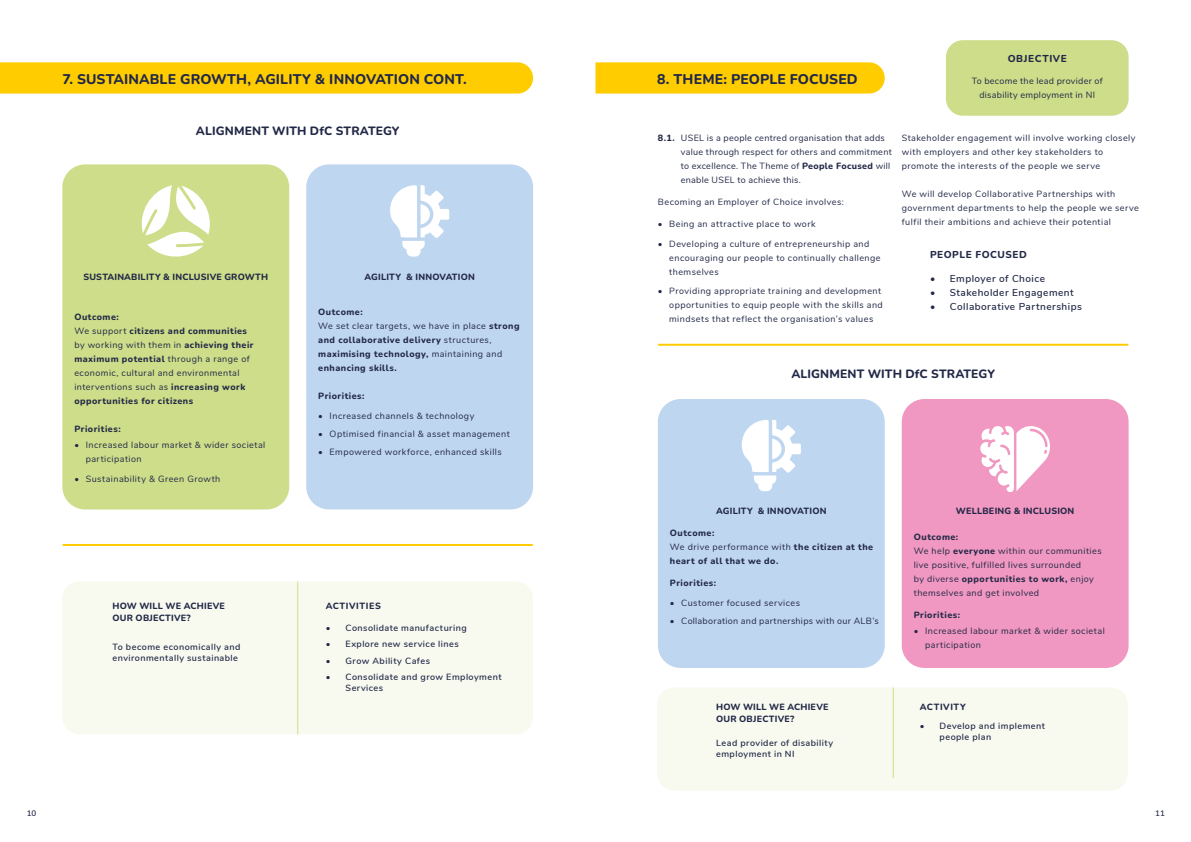
<style>
.page{position:relative;width:1191px;height:842px;background:#fff}
.page>*{position:absolute;margin:0;border:0;box-sizing:border-box;transform-origin:0 0}
.t1{font:800 14px "Nunito";letter-spacing:.01em;color:#222847}
.t2{font:800 12px "Nunito";letter-spacing:.015em;color:#222847}
.t3{font:600 10px "Nunito";letter-spacing:.045em;color:#222847}
.t4{font:800 10px "Nunito";letter-spacing:.055em;color:#222847}
.t5{font:9px/14px "Nunito";letter-spacing:.05em;color:#222847}
.t6{font:800 9px/14px "Nunito";letter-spacing:.05em;color:#222847}
.t7{font:9px/14px "Nunito";letter-spacing:.03em;color:#222847}
.t8{font:600 9px/10.8px "Nunito";letter-spacing:.05em;color:#222847}
.t9{font:800 9px/12px "Nunito";letter-spacing:.02em;color:#222847}
.t10{font:800 9px "Nunito";letter-spacing:.025em;color:#222847}
.t11{font:800 9px "Nunito";letter-spacing:.07em;color:#222847}
.t12{font:600 8px "Nunito";color:#222847}
.s1{font-weight:400}
.s2{font-weight:800}
</style>
<div class="page">
<div style="left:0;top:62px;width:533px;height:32px;background:#fc0"></div>
<div style="left:62px;top:164px;width:227px;height:345px;background:#cddd89;border-radius:23px"></div>
<div style="left:306px;top:164px;width:227px;height:345px;background:#bfd6f0;border-radius:23px"></div>
<svg style="left:141px;top:185px;width:69px;height:72px"></svg>
<svg style="left:390px;top:185px;width:59px;height:72px"></svg>
<div style="left:62px;top:581px;width:471px;height:153px;background:#f8faf0;border-radius:17px"></div>
<div style="left:657px;top:687px;width:470px;height:104px;background:#f8faf0;border-radius:17px"></div>
<hr style="left:297px;top:581px;width:1px;height:153px;background:#cddd89">
<hr style="left:892px;top:687px;width:1px;height:91px;background:#cddd89">
<hr style="left:63px;top:544px;width:469px;height:2px;background:#fc0">
<svg style="left:595px;top:62px;width:289px;height:32px;background:#ffcd09"></svg>
<div style="left:946px;top:40px;width:182px;height:76px;background:#cddd89;border-radius:17px"></div>
<div style="left:901px;top:399px;width:227px;height:269px;background:#f098c1;border-radius:23px"></div>
<div style="left:658px;top:399px;width:226px;height:269px;background:#bfd6f0;border-radius:23px"></div>
<svg style="left:741px;top:420px;width:60px;height:71px"></svg>
<hr style="left:659px;top:344px;width:468px;height:2px;background:#fc0">
<svg style="left:980px;top:426px;width:70px;height:66px"></svg>
<h1 class="t1" style="left:62px;top:70px;width:406px">7. SUSTAINABLE GROWTH, AGILITY &amp; INNOVATION CONT.</h1>
<h2 class="t2" style="left:196px;top:122px;width:205px">ALIGNMENT WITH DfC STRATEGY</h2>
<p class="t9" style="left:83px;top:270px;width:186px">SUSTAINABILITY &amp; INCLUSIVE GROWTH</p>
<p class="t10" style="left:364px;top:270px;width:112px">AGILITY &amp; INNOVATION</p>
<p class="t6" style="left:74px;top:309px;width:181px">Outcome:<br><span class="s1">We support</span> citizens and communities <span class="s1">by working with them in</span> achieving their maximum potential <span class="s1">through a range of economic, cultural and environmental interventions such as</span> increasing work opportunities for citizens</p>
<p class="t6" style="left:74px;top:421px;width:48px">Priorities:</p>
<p class="t5" style="left:86px;top:437px;width:181px;text-indent:-11px">• Increased labour market &amp; wider societal participation</p>
<p class="t5" style="left:74px;top:471px;width:147px">• Sustainability &amp; Green Growth</p>
<p class="t6" style="left:318px;top:305px;width:203px">Outcome:<br><span class="s1">We set clear targets, we have in place</span> strong and collaborative delivery <span class="s1">structures, </span>maximising technology, <span class="s1">maintaining and </span>enhancing skills.</p>
<p class="t6" style="left:318px;top:389px;width:48px">Priorities:</p>
<p class="t5" style="left:318px;top:409px;width:158px">• Increased channels &amp; technology</p>
<p class="t5" style="left:318px;top:427px;width:193px">• Optimised financial &amp; asset management</p>
<p class="t5" style="left:318px;top:445px;width:185px">• Empowered workforce, enhanced skills</p>
<p class="t9" style="left:113px;top:600px;width:114px">HOW WILL WE ACHIEVE<br>OUR OBJECTIVE?</p>
<p class="t8" style="left:113px;top:641px;width:129px">To become economically and environmentally sustainable</p>
<p class="t11" style="left:326px;top:600px;width:57px">ACTIVITIES</p>
<p class="t8" style="left:326px;top:622px;width:142px">• Consolidate manufacturing</p>
<p class="t8" style="left:326px;top:638px;width:134px">• Explore new service lines</p>
<p class="t8" style="left:326px;top:655px;width:106px">• Grow Ability Cafes</p>
<p class="t8" style="left:345px;top:671px;width:157px;text-indent:-20px">• Consolidate and grow Employment<br>Services</p>
<h1 class="t1" style="left:657px;top:70px;width:202px">8. THEME: PEOPLE FOCUSED</h1>
<p class="t4" style="left:1007px;top:52px;width:61px">OBJECTIVE</p>
<p class="t7" style="left:971px;top:73px;width:133px;text-align:center">To become the lead provider of disability employment in NI</p>
<p class="t7" style="left:681px;top:130px;width:212px;text-indent:-23px"><span class="s2">8.1.</span> USEL is a people centred organisation that adds value through respect for others and commitment to excellence. The Theme of <span class="s2">People Focused</span> will enable USEL to achieve this.</p>
<p class="t5" style="left:658px;top:194px;width:187px">Becoming an Employer of Choice involves:</p>
<p class="t5" style="left:658px;top:216px;width:159px">• Being an attractive place to work</p>
<p class="t5" style="left:669px;top:236px;width:213px;text-indent:-11px">• Developing a culture of entrepreneurship and encouraging our people to continually challenge themselves</p>
<p class="t5" style="left:669px;top:284px;width:215px;text-indent:-11px">• Providing appropriate training and development opportunities to equip people with the skills and mindsets that reflect the organisation’s values</p>
<p class="t5" style="left:901px;top:130px;width:235px">Stakeholder engagement will involve working closely with employers and other key stakeholders to promote the interests of the people we serve</p>
<p class="t5" style="left:901px;top:186px;width:239px">We will develop Collaborative Partnerships with government departments to help the people we serve fulfil their ambitions and achieve their potential</p>
<p class="t4" style="left:930px;top:248px;width:98px">PEOPLE FOCUSED</p>
<p class="t3" style="left:930px;top:271px;width:116px">• Employer of Choice</p>
<p class="t3" style="left:930px;top:285px;width:145px">• Stakeholder Engagement</p>
<p class="t3" style="left:930px;top:299px;width:153px">• Collaborative Partnerships</p>
<h2 class="t2" style="left:791px;top:366px;width:205px">ALIGNMENT WITH DfC STRATEGY</h2>
<p class="t10" style="left:716px;top:505px;width:112px">AGILITY &amp; INNOVATION</p>
<p class="t10" style="left:956px;top:505px;width:120px">WELLBEING &amp; INCLUSION</p>
<p class="t5" style="left:913px;top:529px;width:189px"><span class="s2">Outcome:<br></span>We help <span class="s2">everyone</span> within our communities live positive, fulfilled lives surrounded<br>by diverse <span class="s2">opportunities to work,</span> enjoy themselves and get involved</p>
<p class="t6" style="left:913px;top:607px;width:48px">Priorities:</p>
<p class="t5" style="left:925px;top:623px;width:181px;text-indent:-11px">• Increased labour market &amp; wider societal participation</p>
<p class="t6" style="left:670px;top:525px;width:205px">Outcome:<br><span class="s1">We drive performance with</span> the citizen at the heart of all that we do.</p>
<p class="t6" style="left:670px;top:575px;width:48px">Priorities:</p>
<p class="t5" style="left:670px;top:595px;width:132px">• Customer focused services</p>
<p class="t7" style="left:670px;top:613px;width:210px">• Collaboration and partnerships with our ALB’s</p>
<p class="t9" style="left:716px;top:701px;width:114px">HOW WILL WE ACHIEVE<br>OUR OBJECTIVE?</p>
<p class="t8" style="left:716px;top:737px;width:118px">Lead provider of disability employment in NI</p>
<p class="t11" style="left:919px;top:701px;width:48px">ACTIVITY</p>
<p class="t8" style="left:939px;top:720px;width:107px;text-indent:-20px">• Develop and implement people plan</p>
<p class="t12" style="left:27px;top:807px;width:11px">10</p>
<p class="t12" style="left:1155px;top:807px;width:11px">11</p>
</div>
